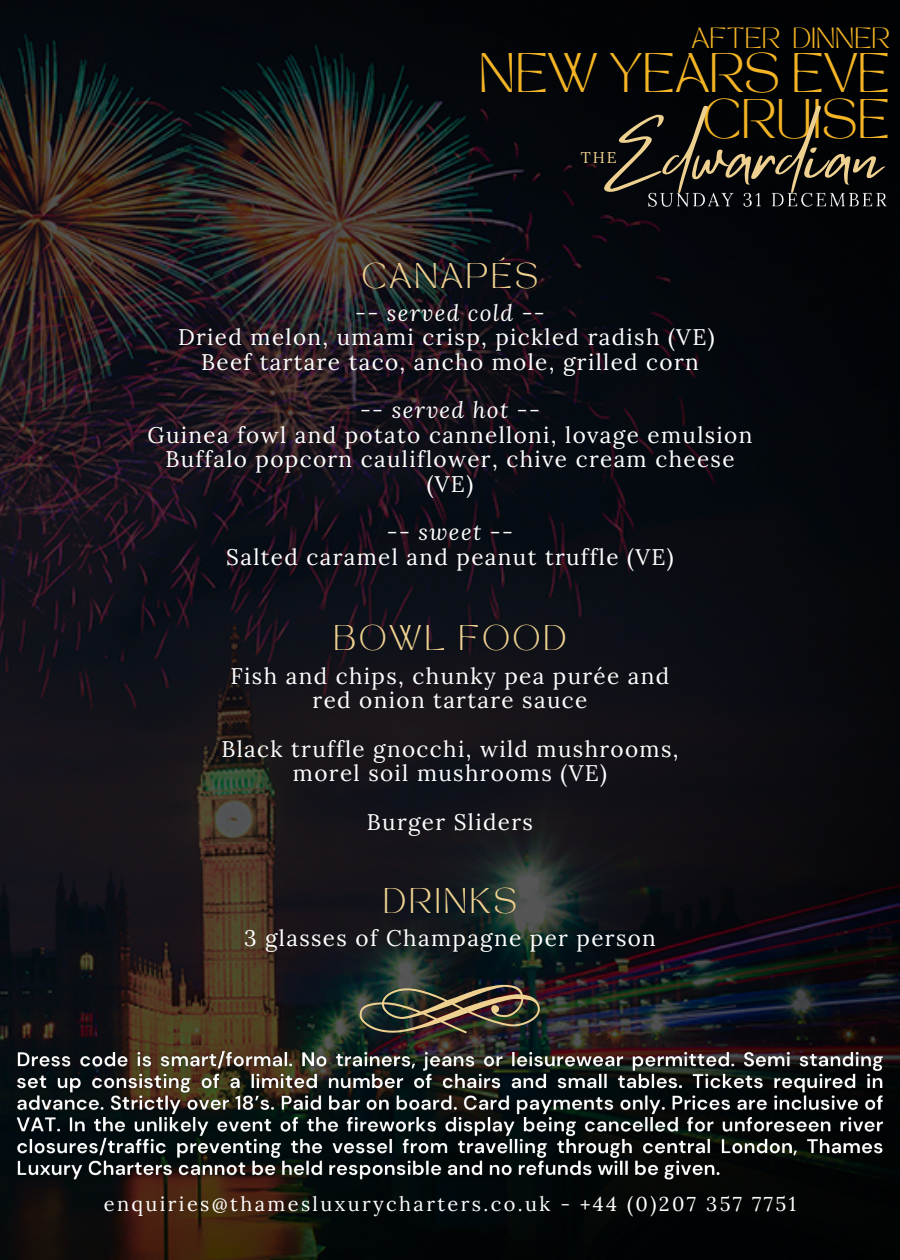
<style>
.page{position:relative;width:900px;height:1260px;background:#fff}
.page>*{position:absolute;margin:0;border:0;box-sizing:border-box;transform-origin:0 0}
.t1{font:71px "Mistrully";color:#eed190}
.t2{font:39px/46px "TAN MONCHERI Regular";color:#f3b425;text-align:right}
.t3{font:25px "TAN MONCHERI Regular";letter-spacing:.12em;color:#eed190}
.t4{font:22.5px/24.5px "Lora";letter-spacing:.06em;color:#fff;text-align:center}
.t5{font:italic 22.5px "Lora";letter-spacing:.06em;color:#fff}
.t6{font:20.5px "TAN MONCHERI Regular";color:#f3b425}
.t7{font:20px "Lora";letter-spacing:.12em;color:#fff}
.t8{font:15.75px "Lora";color:#eed190}
</style>
<div class="page">
<img style="left:0;top:0;width:900px;height:1260px">
<img style="left:642px;top:187px;width:252px;height:26px">
<img style="left:12px;top:1044px;width:877px;height:142px">
<img style="left:360px;top:985px;width:180px;height:48px">
<p class="t6" style="left:692px;top:28px;width:200px">AFTER DINNER</p>
<p class="t2" style="left:479px;top:56px;width:412px">NEW YEARS EVE<br>CRUISE</p>
<p class="t1" style="left:610px;top:100px;width:273px">Edwardian</p>
<p class="t8" style="left:581px;top:147px;width:37px">THE</p>
<p class="t3" style="left:362px;top:262px;width:178px">CANAPÉS</p>
<p class="t5" style="left:355px;top:298px;width:191px">-- served cold --</p>
<p class="t4" style="left:178px;top:325px;width:538px">Dried melon, umami crisp, pickled radish (VE)</p>
<p class="t4" style="left:201px;top:349px;width:499px">Beef tartare taco, ancho mole, grilled corn</p>
<p class="t5" style="left:360px;top:395px;width:181px">-- served hot --</p>
<p class="t4" style="left:148px;top:422px;width:606px">Guinea fowl and potato cannelloni, lovage emulsion</p>
<p class="t4" style="left:165px;top:447px;width:571px">Buffalo popcorn cauliflower, chive cream cheese (VE)</p>
<p class="t5" style="left:387px;top:517px;width:128px">-- sweet --</p>
<p class="t4" style="left:226px;top:544px;width:449px">Salted caramel and peanut truffle (VE)</p>
<p class="t3" style="left:334px;top:624px;width:234px">BOWL FOOD</p>
<p class="t4" style="left:231px;top:663px;width:440px">Fish and chips, chunky pea purée and</p>
<p class="t4" style="left:313px;top:688px;width:276px">red onion tartare sauce</p>
<p class="t4" style="left:221px;top:736px;width:459px">Black truffle gnocchi, wild mushrooms, morel soil mushrooms (VE)</p>
<p class="t4" style="left:367px;top:810px;width:168px">Burger Sliders</p>
<p class="t3" style="left:383px;top:888px;width:135px">DRINKS</p>
<p class="t4" style="left:244px;top:926px;width:413px">3 glasses of Champagne per person</p>
<p class="t7" style="left:104px;top:1191px;width:694px">enquiries@thamesluxurycharters.co.uk - +44 (0)207 357 7751</p>
</div>
